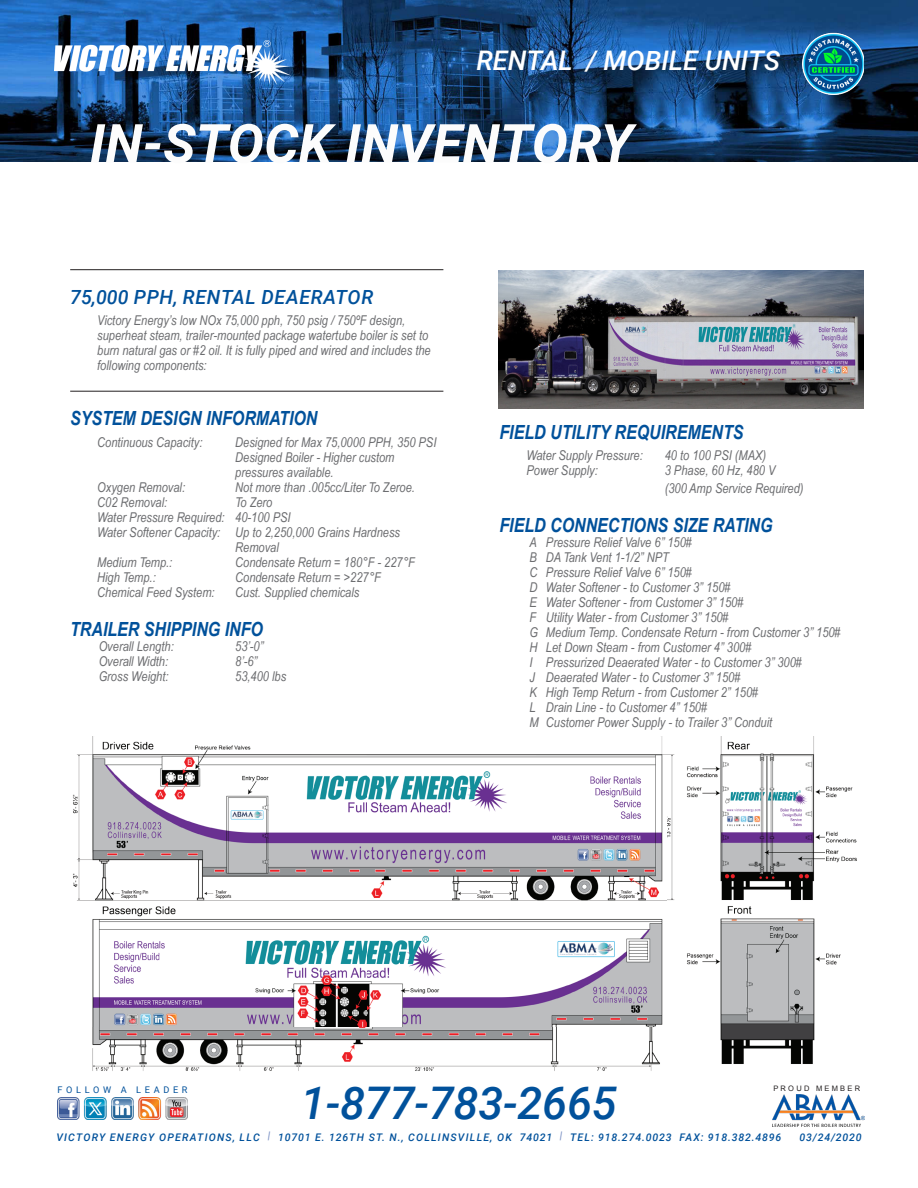
<style>
.page{position:relative;width:918px;height:1188px;background:#fff}
.page>*{position:absolute;margin:0;border:0;box-sizing:border-box;transform-origin:0 0}
.t1{font:italic 700 54px "Roboto";color:#fcfcfc}
.t2{font:italic 500 45px "Roboto";letter-spacing:-.005em;color:#01519b}
.t3{font:italic 500 27px "Roboto";color:#fff}
.t4{font:italic 700 19.5px "Arial Narrow";color:#01519b}
.t5{font:italic 500 19.5px "Roboto";letter-spacing:.035em;color:#01519b}
.t6{font:italic 13.5px/15px "Arial Narrow";color:#6c6d70}
.t7{font:italic 500 10.5px "Roboto";letter-spacing:.11em;color:#01519b}
.t8{font:9.15px "Roboto";letter-spacing:.4em;color:#01519b}
.t9{font:7.5px "Arial";letter-spacing:.3em;color:#231f20}
.s1{color:#7b91c4}
</style>
<div class="page">
<img style="left:0;top:0;width:918px;height:162px">
<img style="left:54px;top:40px;width:237px;height:45px">
<img style="left:772px;top:1094px;width:92px;height:32px">
<img style="left:58px;top:1097px;width:129px;height:22px">
<img style="left:803px;top:31px;width:61px;height:63px">
<img style="left:498px;top:270px;width:365px;height:138px">
<img style="left:73px;top:736px;width:784px;height:335px">
<hr style="left:70px;top:269px;width:373px;height:1px;background:#231f20">
<hr style="left:70px;top:391px;width:373px;height:1px;background:#231f20">
<p class="t3" style="left:477px;top:42px;width:305px">RENTAL / MOBILE UNITS</p>
<h1 class="t1" style="left:90px;top:106px;width:545px">IN-STOCK INVENTORY</h1>
<p class="t5" style="left:70px;top:283px;width:305px">75,000 PPH, RENTAL DEAERATOR</p>
<p class="t6" style="left:97px;top:313px;width:335px">Victory Energy’s low NOx 75,000 pph, 750 psig / 750ºF design, superheat steam, trailer-mounted package watertube boiler is set to burn natural gas or #2 oil. It is fully piped and wired and includes the following components:</p>
<p class="t4" style="left:70px;top:404px;width:249px">SYSTEM DESIGN INFORMATION</p>
<p class="t6" style="left:97px;top:434px;width:107px">Continuous Capacity:</p>
<p class="t6" style="left:235px;top:434px;width:203px">Designed for Max 75,0000 PPH, 350 PSI<br>Designed Boiler - Higher custom pressures available.</p>
<p class="t6" style="left:97px;top:479px;width:89px">Oxygen Removal:</p>
<p class="t6" style="left:235px;top:479px;width:181px">Not more than .005cc/Liter To Zeroe.</p>
<p class="t6" style="left:97px;top:494px;width:72px">C02 Removal:</p>
<p class="t6" style="left:235px;top:494px;width:39px">To Zero</p>
<p class="t6" style="left:97px;top:509px;width:195px">Water Pressure Required: 40-100 PSI</p>
<p class="t6" style="left:235px;top:524px;width:166px;text-indent:-138px">Water Softener Capacity: Up to 2,250,000 Grains Hardness<br>Removal</p>
<p class="t6" style="left:97px;top:554px;width:77px">Medium Temp.:</p>
<p class="t6" style="left:235px;top:554px;width:181px">Condensate Return = 180°F - 227°F</p>
<p class="t6" style="left:97px;top:569px;width:60px">High Temp.:</p>
<p class="t6" style="left:235px;top:569px;width:147px">Condensate Return = &gt;227°F</p>
<p class="t6" style="left:97px;top:584px;width:119px">Chemical Feed System:</p>
<p class="t6" style="left:235px;top:584px;width:126px">Cust. Supplied chemicals</p>
<p class="t4" style="left:70px;top:614px;width:194px">TRAILER SHIPPING INFO</p>
<p class="t6" style="left:99px;top:638px;width:77px">Overall Length:</p>
<p class="t6" style="left:235px;top:638px;width:30px">53’-0”</p>
<p class="t6" style="left:99px;top:653px;width:71px">Overall Width:</p>
<p class="t6" style="left:235px;top:653px;width:24px">8’-6”</p>
<p class="t6" style="left:99px;top:668px;width:71px">Gross Weight:</p>
<p class="t6" style="left:235px;top:668px;width:53px">53,400 lbs</p>
<p class="t4" style="left:500px;top:417px;width:245px">FIELD UTILITY REQUIREMENTS</p>
<p class="t6" style="left:526px;top:448px;width:118px">Water Supply Pressure:</p>
<p class="t6" style="left:665px;top:448px;width:103px">40 to 100 PSI (MAX)</p>
<p class="t6" style="left:526px;top:463px;width:73px">Power Supply:</p>
<p class="t6" style="left:665px;top:461px;width:140px;line-height:18px">3 Phase, 60 Hz, 480 V<br>(300 Amp Service Required)</p>
<p class="t4" style="left:500px;top:511px;width:275px">FIELD CONNECTIONS SIZE RATING</p>
<p class="t6" style="left:530px;top:535px;width:164px">A Pressure Relief Valve 6” 150#<br>B DA Tank Vent 1-1/2” NPT<br>C Pressure Relief Valve 6” 150#</p>
<p class="t6" style="left:530px;top:580px;width:203px">D Water Softener - to Customer 3” 150#</p>
<p class="t6" style="left:530px;top:595px;width:216px">E Water Softener - from Customer 3” 150#</p>
<p class="t6" style="left:530px;top:610px;width:201px">F Utility Water - from Customer 3” 150#</p>
<p class="t6" style="left:530px;top:625px;width:313px">G Medium Temp. Condensate Return - from Customer 3” 150#</p>
<p class="t6" style="left:530px;top:640px;width:223px">H Let Down Steam - from Customer 4” 300#</p>
<p class="t6" style="left:530px;top:655px;width:274px">I Pressurized Deaerated Water - to Customer 3” 300#</p>
<p class="t6" style="left:530px;top:670px;width:213px">J Deaerated Water - to Customer 3” 150#</p>
<p class="t6" style="left:530px;top:685px;width:230px">K High Temp Return - from Customer 2” 150#</p>
<p class="t6" style="left:530px;top:700px;width:179px">L Drain Line - to Customer 4” 150#</p>
<p class="t6" style="left:530px;top:715px;width:244px">M Customer Power Supply - to Trailer 3” Conduit</p>
<p class="t8" style="left:58px;top:1083px;width:131px">FOLLOW A LEADER</p>
<p class="t9" style="left:773px;top:1083px;width:88px">PROUD MEMBER</p>
<h2 class="t2" style="left:301px;top:1072px;width:317px">1-877-783-2665</h2>
<p class="t7" style="left:56px;top:1130px;width:727px">VICTORY ENERGY OPERATIONS, LLC <span class="s1">|</span> 10701 E. 126TH ST. N., COLLINSVILLE, OK 74021 <span class="s1">|</span> TEL: 918.274.0023 FAX: 918.382.4896</p>
<p class="t7" style="left:799px;top:1130px;width:64px">03/24/2020</p>
</div>
